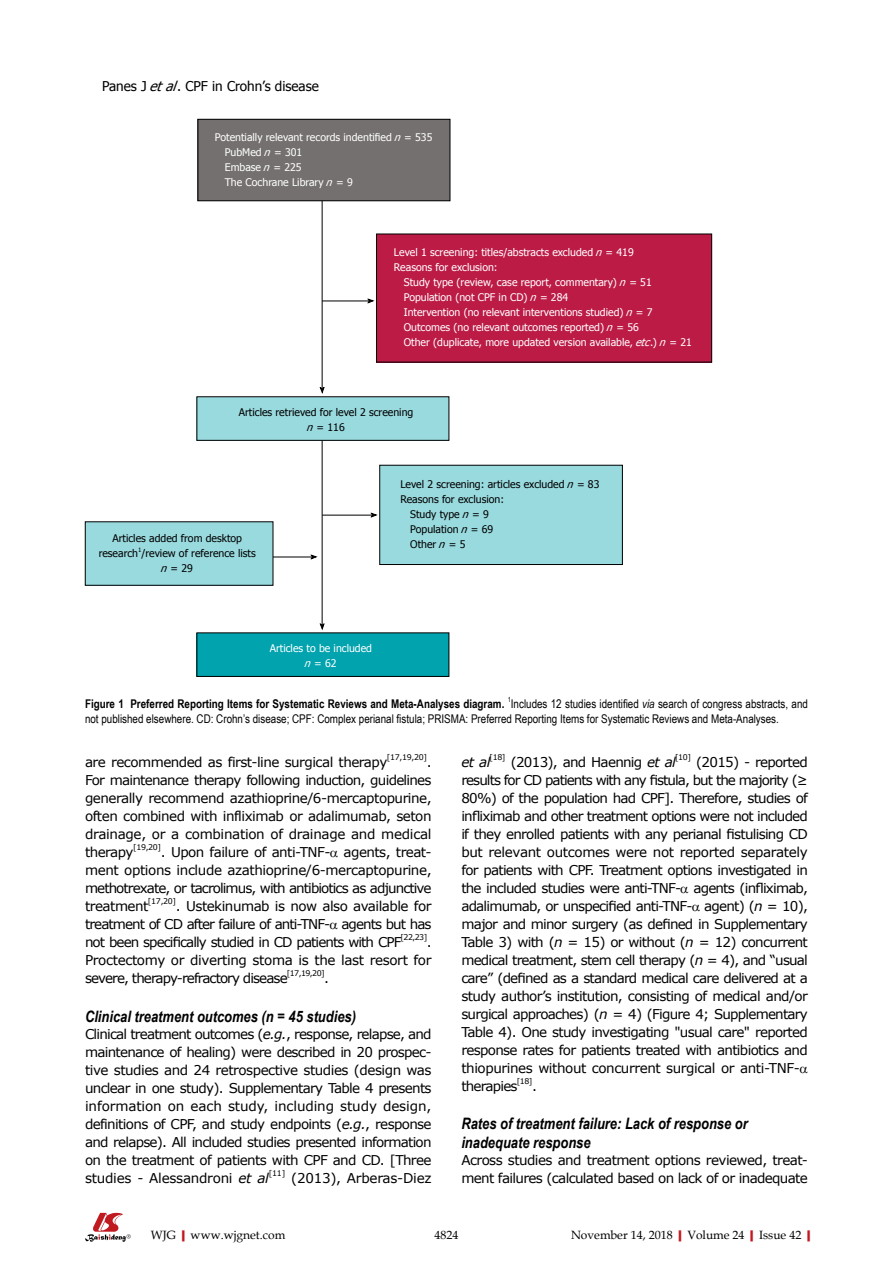
<style>
.page{position:relative;width:893px;height:1263px;background:#fff}
.page>*{position:absolute;margin:0;border:0;box-sizing:border-box;transform-origin:0 0}
.t1{font:italic 700 15.75px/18.8px "Arial Narrow";color:#000}
.t2{font:13.5px/18px "Verdana";letter-spacing:-.055em;color:#000;text-align:justify}
.t3{font:13.5px "Tahoma";color:#000}
.t4{font:13.5px "Verdana";letter-spacing:-.02em;color:#000}
.t5{font:italic 13.5px "Verdana";color:#000}
.t6{font:12px/15px "Arial Narrow";color:#000}
.t7{font:700 12px "Arial Narrow";color:#000}
.t8{font:12px "Book Antiqua";color:#000}
.t9{font:10.5px/15px "Tahoma";color:#fff}
.t10{font:10.5px/15px "Tahoma";color:#000;text-align:center}
.t11{font:7.8px "Verdana";letter-spacing:-.045em;color:#000}
.t12{font:7.05px "Arial Narrow";color:#000}
.t13{font:6.15px "Tahoma";color:#000}
.s1{font-style:italic}
.s2{font-weight:700;color:#c01920}
</style>
<div class="page">
<svg style="left:85px;top:1213px;width:46px;height:29px"></svg>
<div style="left:197px;top:633px;width:252px;height:43px;background:#00a3ae"></div>
<div style="left:197px;top:633px;width:252px;height:44px;border:1px solid #000"></div>
<div style="left:198px;top:119px;width:252px;height:82px;background:#757070"></div>
<div style="left:198px;top:119px;width:252px;height:82px;border:1px solid #000"></div>
<div style="left:197px;top:397px;width:252px;height:43px;background:#99dadf"></div>
<div style="left:197px;top:396px;width:252px;height:45px;border:1px solid #000"></div>
<div style="left:380px;top:465px;width:242px;height:99px;background:#99dadf"></div>
<div style="left:379px;top:465px;width:244px;height:100px;border:1px solid #000"></div>
<div style="left:377px;top:234px;width:335px;height:128px;background:#bc1b46"></div>
<div style="left:85px;top:522px;width:188px;height:63px;background:#99dadf"></div>
<svg style="left:320px;top:387px;width:5px;height:6px"></svg>
<hr style="left:322px;top:201px;width:1px;height:188px;background:#000">
<svg style="left:371px;top:513px;width:6px;height:5px"></svg>
<hr style="left:322px;top:515px;width:51px;height:1px;background:#000">
<svg style="left:311px;top:554px;width:6px;height:5px"></svg>
<hr style="left:273px;top:557px;width:40px;height:1px;background:#000">
<svg style="left:368px;top:298px;width:6px;height:5px"></svg>
<hr style="left:322px;top:301px;width:48px;height:1px;background:#000">
<svg style="left:320px;top:623px;width:5px;height:6px"></svg>
<hr style="left:322px;top:440px;width:1px;height:186px;background:#000">
<p class="t3" style="left:102px;top:77px;width:218px">Panes J <span class="s1">etal</span>. CPF in Crohn’s disease</p>
<p class="t9" style="left:225px;top:129px;width:209px;text-indent:-10px">Potentially relevant records indentified <span class="s1">n</span> = 535<br>PubMed <span class="s1">n</span> = 301<br>Embase <span class="s1">n</span> = 225<br>The Cochrane Library <span class="s1">n</span> = 9</p>
<p class="t9" style="left:394px;top:244px;width:241px">Level 1 screening: titles/abstracts excluded <span class="s1">n</span> = 419</p>
<p class="t9" style="left:394px;top:259px;width:105px">Reasons for exclusion:</p>
<p class="t9" style="left:404px;top:274px;width:249px">Study type (review, case report, commentary) <span class="s1">n</span> = 51</p>
<p class="t9" style="left:404px;top:289px;width:166px">Population (not CPF in CD) <span class="s1">n</span> = 284</p>
<p class="t9" style="left:404px;top:304px;width:250px">Intervention (no relevant interventions studied) <span class="s1">n</span> = 7</p>
<p class="t9" style="left:404px;top:319px;width:237px">Outcomes (no relevant outcomes reported) <span class="s1">n</span> = 56</p>
<p class="t9" style="left:404px;top:334px;width:289px">Other (duplicate, more updated version available, <span class="s1">etc</span>.) <span class="s1">n</span> = 21</p>
<p class="t10" style="left:239px;top:404px;width:176px">Articles retrieved for level 2 screening <span class="s1">n</span> = 116</p>
<p class="t10" style="left:99px;top:530px;width:159px">Articles added from desktop research /review of reference lists</p>
<p class="t13" style="left:138px;top:545px;width:5px">1</p>
<p class="t10" style="left:160px;top:560px;width:34px"><span class="s1">n</span> = 29</p>
<p class="t9" style="left:270px;top:640px;width:104px;text-align:center">Articles to be included <span class="s1">n</span> = 62</p>
<p class="t10" style="left:400px;top:476px;width:200px">Level 2 screening: articles excluded <span class="s1">n</span> = 83</p>
<p class="t10" style="left:400px;top:491px;width:105px">Reasons for exclusion:</p>
<p class="t10" style="left:410px;top:506px;width:80px">Study type <span class="s1">n</span> = 9</p>
<p class="t10" style="left:410px;top:521px;width:85px">Population <span class="s1">n</span> = 69</p>
<p class="t10" style="left:410px;top:536px;width:57px">Other <span class="s1">n</span> = 5</p>
<p class="t7" style="left:85px;top:694px;width:421px">Figure 1 Preferred Reporting Items for Systematic Reviews and Meta-Analyses diagram.</p>
<p class="t12" style="left:508px;top:694px;width:5px">1</p>
<p class="t6" style="left:85px;top:695px;width:724px;text-indent:426px">Includes 12 studies identified <span class="s1">via</span> search of congress abstracts, and not published elsewhere. CD: Crohn’s disease; CPF: Complex perianal fistula; PRISMA: Preferred Reporting Items for Systematic Reviews and Meta-Analyses.</p>
<p class="t2" style="left:85px;top:753px;width:304px">are recommended as first-line surgical therapy</p>
<p class="t11" style="left:387px;top:752px;width:42px">[17,19,20]</p>
<p class="t2" style="left:85px;top:753px;width:348px;text-indent:342px">.<br>For maintenance therapy following induction, guidelines generally recommend azathioprine/6‑mercaptopurine, often combined with infliximab or adalimumab, seton drainage, or a combination of drainage and medical therapy</p>
<p class="t11" style="left:133px;top:842px;width:30px">[19,20]</p>
<p class="t2" style="left:85px;top:843px;width:348px;text-indent:76px">. Upon failure of anti-TNF- agents, treat&shy;ment options include azathioprine/6-mercaptopurine, methotrexate, or tacrolimus, with antibiotics as adjunctive treatment</p>
<p class="t11" style="left:148px;top:896px;width:30px">[17,20]</p>
<p class="t2" style="left:85px;top:897px;width:348px;text-indent:91px">. Ustekinumab is now also available for treatment of CD after failure of anti-TNF- agents but has not been specifically studied in CD patients with CPF</p>
<p class="t11" style="left:400px;top:932px;width:28px">[22,23]</p>
<p class="t2" style="left:85px;top:933px;width:348px;text-indent:342px">.<br>Proctectomy or diverting stoma is the last resort for severe, therapy-refractory disease</p>
<p class="t11" style="left:287px;top:968px;width:39px">[17,19,20]</p>
<p class="t2" style="left:324px;top:969px;width:6px">.</p>
<p class="t1" style="left:85px;top:1006px;width:272px">Clinical treatment outcomes (n = 45 studies)</p>
<p class="t2" style="left:85px;top:1024px;width:348px">Clinical treatment outcomes (<span class="s1">e.g.</span>, response, relapse, and maintenance of healing) were described in 20 prospec&shy;tive studies and 24 retrospective studies (design was unclear in one study). Supplementary Table 4 presents information on each study, including study design, definitions of CPF, and study endpoints (<span class="s1">e.g.</span>, response and relapse). All included studies presented information on the treatment of patients with CPF and CD. [Three studies - Alessandroni <span class="s1">et al</span></p>
<p class="t11" style="left:269px;top:1168px;width:18px">[11]</p>
<p class="t4" style="left:291px;top:1169px;width:142px">(2013), Arberas-Diez</p>
<p class="t5" style="left:461px;top:754px;width:30px">et al</p>
<p class="t11" style="left:490px;top:752px;width:17px">[18]</p>
<p class="t2" style="left:511px;top:753px;width:167px">(2013), and Haennig <span class="s1">et al</span></p>
<p class="t11" style="left:675px;top:752px;width:17px">[10]</p>
<p class="t2" style="left:461px;top:753px;width:348px;text-align:left;text-indent:235px">(2015) - reported results for CD patients with any fistula, but the majority (≥ 80%) of the population had CPF]. Therefore, studies of infliximab and other treatment options were not included if they enrolled patients with any perianal fistulising CD but relevant outcomes were not reported separately for patients with CPF. Treatment options investigated in the included studies were anti-TNF- agents (infliximab, adalimumab, or unspecified anti-TNF- agent) (<span class="s1">n</span> = 10), major and minor surgery (as defined in Supplementary Table 3) with (<span class="s1">n</span> = 15) or without (<span class="s1">n</span> = 12) concurrent medical treatment, stem cell therapy (<span class="s1">n</span> = 4), and “usual care” (defined as a standard medical care delivered at a study author’s institution, consisting of medical and/or surgical approaches) (<span class="s1">n</span> = 4) (Figure 4; Supplementary Table 4). One study investigating "usual care" reported response rates for patients treated with antibiotics and thiopurines without concurrent surgical or anti-TNF&shy;therapies</p>
<p class="t11" style="left:517px;top:1076px;width:17px">[18]</p>
<p class="t2" style="left:532px;top:1076px;width:6px">.</p>
<p class="t1" style="left:461px;top:1113px;width:288px">Rates of treatment failure: Lack of response or inadequate response</p>
<p class="t2" style="left:461px;top:1150px;width:348px">Across studies and treatment options reviewed, treat&shy;ment failures (calculated based on lack of or inadequate</p>
<p class="t8" style="left:151px;top:1226px;width:136px">WJG<span class="s2">|</span>www.wjgnet.com</p>
<p class="t8" style="left:434px;top:1226px;width:25px">4824</p>
<p class="t8" style="left:571px;top:1226px;width:246px">November 14, 2018<span class="s2">|</span>Volume 24<span class="s2">|</span>Issue 42<span class="s2">|</span></p>
</div>
